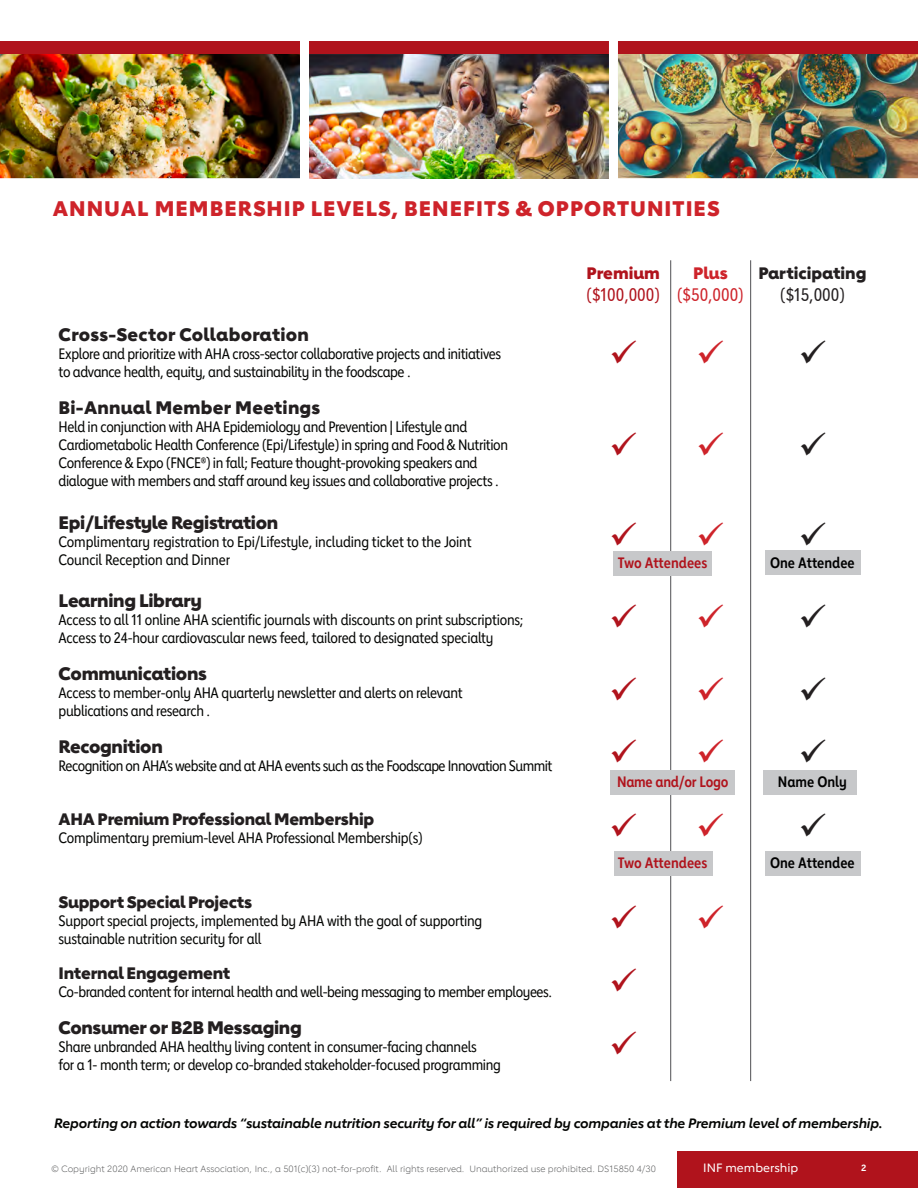
<style>
.page{position:relative;width:918px;height:1188px;background:#fff}
.page>*{position:absolute;margin:0;border:0;box-sizing:border-box;transform-origin:0 0}
.t1{font:800 21px "Lub Dub";letter-spacing:.05em;color:#ce232a}
.t2{font:800 18px "Lub Dub";letter-spacing:-.015em;color:#231f20}
.t3{font:800 18px "Lub Dub";letter-spacing:.015em;color:#231f20}
.t4{font:18px "Lub Dub Condensed";color:#b0131c}
.t5{font:18px "Lub Dub Condensed";color:#ce232a}
.t6{font:18px "Lub Dub Condensed";color:#231f20}
.t7{font:800 16.5px "Lub Dub";letter-spacing:-.015em;color:#231f20}
.t8{font:800 16.5px "Lub Dub";color:#b0131c}
.t9{font:800 16.5px "Lub Dub";color:#ce232a}
.t10{font:15px/18px "Lub Dub Condensed";letter-spacing:-.025em;color:#040503}
.t11{font:700 15px "Lub Dub Condensed";letter-spacing:-.01em;color:#b0131c}
.t12{font:700 15px "Lub Dub Condensed";color:#000}
.t13{font:italic 700 13.5px "Lub Dub";letter-spacing:-.015em;color:#040503}
.t14{font:500 12px "Lub Dub";color:#fff}
.t15{font:300 9px "Lub Dub";color:#4b4c4d}
.t16{font:700 9px "Lub Dub";color:#fff}
</style>
<div class="page">
<div style="left:0;top:41px;width:918px;height:37px;background:#b0131c"></div>
<div style="left:765px;top:550px;width:95px;height:25px;background:#c7c8ca"></div>
<div style="left:765px;top:851px;width:95px;height:25px;background:#c7c8ca"></div>
<hr style="left:670px;top:260px;width:1px;height:821px;background:#636366">
<hr style="left:750px;top:260px;width:1px;height:821px;background:#636366">
<div style="left:614px;top:851px;width:99px;height:25px;background:#c7c8ca"></div>
<div style="left:614px;top:551px;width:98px;height:25px;background:#c7c8ca"></div>
<div style="left:763px;top:770px;width:93px;height:25px;background:#c7c8ca"></div>
<div style="left:610px;top:770px;width:125px;height:25px;background:#c7c8ca"></div>
<img style="left:618px;top:54px;width:300px;height:124px">
<img style="left:309px;top:54px;width:300px;height:124px">
<img style="left:0;top:54px;width:300px;height:124px">
<div style="left:300px;top:33px;width:9px;height:153px;background:#fff"></div>
<div style="left:609px;top:31px;width:9px;height:153px;background:#fff"></div>
<div style="left:677px;top:1151px;width:241px;height:37px;background:#b0131c"></div>
<p class="t1" style="left:53px;top:195px;width:668px">ANNUAL MEMBERSHIP LEVELS, BENEFITS &amp; OPPORTUNITIES</p>
<p class="t8" style="left:587px;top:264px;width:75px">Premium</p>
<p class="t4" style="left:587px;top:284px;width:75px">($100,000)</p>
<p class="t9" style="left:693px;top:264px;width:36px">Plus</p>
<p class="t5" style="left:677px;top:284px;width:68px">($50,000)</p>
<p class="t7" style="left:759px;top:264px;width:109px">Participating</p>
<p class="t6" style="left:780px;top:284px;width:66px">($15,000)</p>
<p class="t3" style="left:59px;top:324px;width:252px">Cross-Sector Collaboration</p>
<p class="t10" style="left:59px;top:345px;width:444px">Explore and prioritize with AHA cross-sector collaborative projects and initiatives to advance health, equity, and sustainability in the foodscape .</p>
<p class="t3" style="left:59px;top:397px;width:263px">Bi-Annual Member Meetings</p>
<p class="t10" style="left:59px;top:418px;width:451px">Held in conjunction with AHA Epidemiology and Prevention | Lifestyle and Cardiometabolic Health Conference (Epi/Lifestyle) in spring and Food &amp; Nutrition Conference &amp; Expo (FNCE®) in fall; Feature thought-provoking speakers and dialogue with members and staff around key issues and collaborative projects .</p>
<p class="t2" style="left:59px;top:512px;width:221px">Epi/Lifestyle Registration</p>
<p class="t10" style="left:59px;top:533px;width:415px">Complimentary registration to Epi/Lifestyle, including ticket to the Joint<br>Council Reception and Dinner</p>
<p class="t2" style="left:59px;top:590px;width:145px">Learning Library</p>
<p class="t10" style="left:59px;top:611px;width:466px">Access to all 11 online AHA scientific journals with discounts on print subscriptions;<br>Access to 24-hour cardiovascular news feed, tailored to designated specialty</p>
<p class="t2" style="left:59px;top:663px;width:150px">Communications</p>
<p class="t10" style="left:59px;top:684px;width:406px">Access to member-only AHA quarterly newsletter and alerts on relevant publications and research .</p>
<p class="t2" style="left:59px;top:735px;width:106px">Recognition</p>
<p class="t10" style="left:59px;top:756px;width:495px">Recognition on AHA’s website and at AHA events such as the Foodscape Innovation Summit</p>
<p class="t7" style="left:59px;top:809px;width:317px">AHA Premium Professional Membership</p>
<p class="t10" style="left:59px;top:829px;width:366px">Complimentary premium-level AHA Professional Membership(s)</p>
<p class="t7" style="left:59px;top:892px;width:195px">Support Special Projects</p>
<p class="t10" style="left:59px;top:911px;width:425px">Support special projects, implemented by AHA with the goal of supporting sustainable nutrition security for all</p>
<p class="t7" style="left:59px;top:963px;width:173px">Internal Engagement</p>
<p class="t10" style="left:59px;top:983px;width:495px">Co-branded content for internal health and well-being messaging to member employees.</p>
<p class="t2" style="left:59px;top:1017px;width:245px">Consumer or B2B Messaging</p>
<p class="t10" style="left:59px;top:1038px;width:444px">Share unbranded AHA healthy living content in consumer-facing channels<br>for a 1- month term; or develop co-branded stakeholder-focused programming</p>
<p class="t11" style="left:618px;top:554px;width:91px">Two Attendees</p>
<p class="t12" style="left:770px;top:554px;width:86px">One Attendee</p>
<p class="t11" style="left:617px;top:773px;width:113px">Name and/or Logo</p>
<p class="t12" style="left:778px;top:773px;width:71px">Name Only</p>
<p class="t11" style="left:618px;top:854px;width:91px">Two Attendees</p>
<p class="t12" style="left:770px;top:854px;width:86px">One Attendee</p>
<p class="t13" style="left:54px;top:1115px;width:830px">Reporting on action towards “sustainable nutrition security for all” is required by companies at the Premium level of membership.</p>
<p class="t14" style="left:703px;top:1160px;width:97px">INF membership</p>
<p class="t16" style="left:861px;top:1162px;width:7px">2</p>
<p class="t15" style="left:51px;top:1164px;width:606px">© Copyright 2020 American Heart Association, Inc., a 501(c)(3) not-for-profit. All rights reserved. Unauthorized use prohibited. DS15850 4/30</p>
</div>
